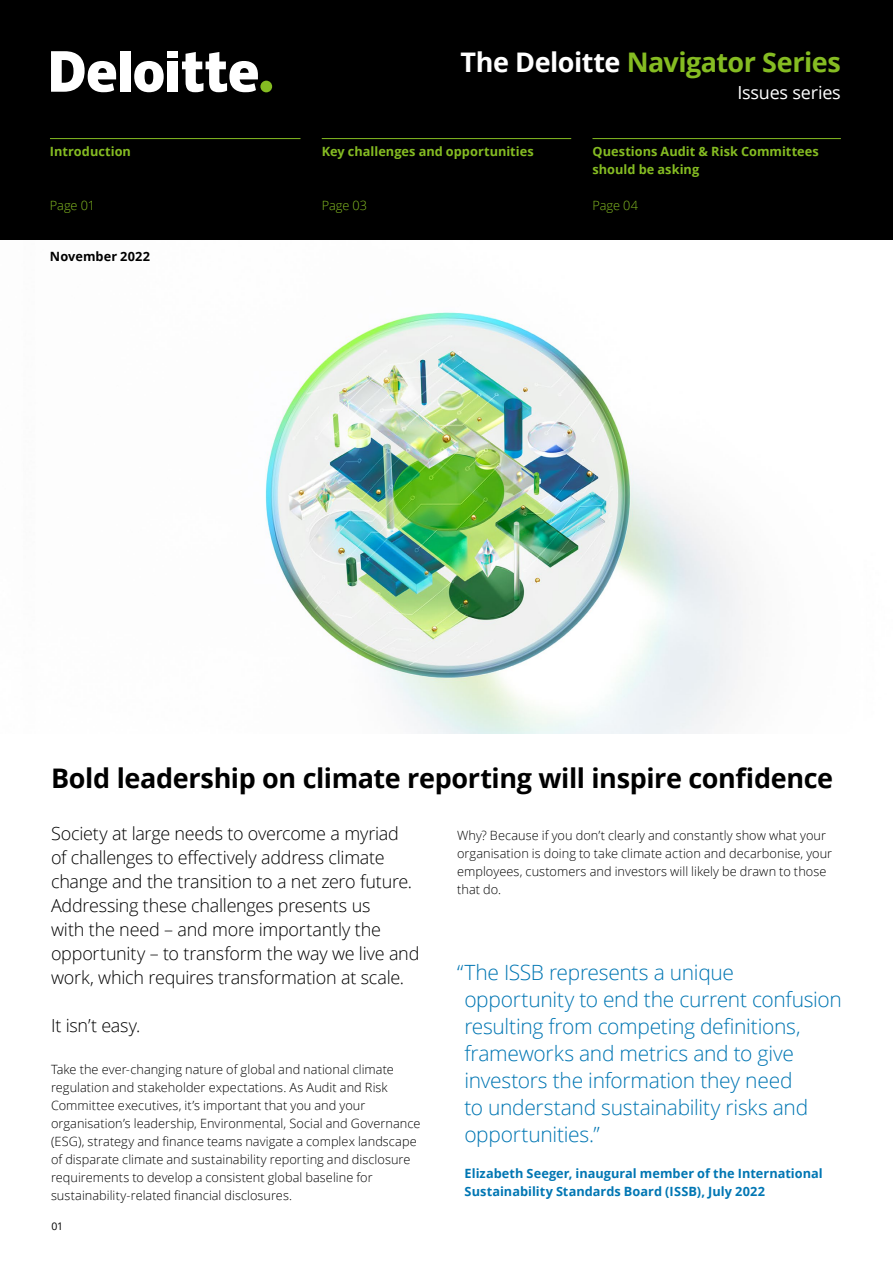
<style>
.page{position:relative;width:893px;height:1263px;background:#fff}
.page>*{position:absolute;margin:0;border:0;box-sizing:border-box;transform-origin:0 0}
.t1{font:700 27px "Open Sans";letter-spacing:-.015em;color:#000}
.t2{font:700 27px "Open Sans";letter-spacing:-.02em;color:#85bc22}
.t3{font:300 21px/27px "Open Sans";letter-spacing:-.015em;color:#0076b3}
.t4{font:300 18px/24px "Open Sans";letter-spacing:-.015em;color:#000}
.t5{font:18px "Open Sans";letter-spacing:-.01em;color:#fff}
.t6{font:300 12.75px/18px "Open Sans";letter-spacing:.005em;color:#000}
.t7{font:700 12.75px/18px "Open Sans";letter-spacing:.005em;color:#0076b3}
.t8{font:700 12.75px/18px "Open Sans";color:#85bc22}
.t9{font:300 12.75px "Open Sans";letter-spacing:-.01em;color:#85bc22}
.t10{font:700 12.75px "Open Sans";letter-spacing:.005em;color:#000}
.t11{font:10.5px "Open Sans";color:#000}
.s1{color:#fff}
</style>
<div class="page">
<div style="left:0;top:0;width:893px;height:240px;background:#000"></div>
<div style="left:260px;top:81px;width:12px;height:11px;background:#85bc22;border-radius:50%"></div>
<div style="left:120px;top:51px;width:10px;height:41px;background:#fff"></div>
<svg style="left:134px;top:61px;width:30px;height:31px"></svg>
<div style="left:168px;top:61px;width:10px;height:31px;background:#fff"></div>
<div style="left:168px;top:51px;width:10px;height:7px;background:#fff"></div>
<svg style="left:182px;top:52px;width:76px;height:40px"></svg>
<svg style="left:51px;top:51px;width:65px;height:41px"></svg>
<hr style="left:50px;top:138px;width:250px;height:1px;background:#85bc22">
<hr style="left:322px;top:138px;width:249px;height:1px;background:#85bc22">
<hr style="left:592px;top:138px;width:249px;height:1px;background:#85bc22">
<img style="left:265px;top:312px;width:478px;height:421px">
<p class="t8" style="left:50px;top:142px;width:83px">Introduction</p>
<p class="t9" style="left:50px;top:196px;width:47px">Page 01</p>
<p class="t10" style="left:50px;top:247px;width:102px">November 2022</p>
<h1 class="t2" style="left:461px;top:43px;width:382px"><span class="s1">The Deloitte</span> Navigator Series</h1>
<h3 class="t5" style="left:737px;top:80px;width:105px">Issues series</h3>
<p class="t8" style="left:322px;top:142px;width:214px">Key challenges and opportunities</p>
<p class="t9" style="left:322px;top:196px;width:47px">Page 03</p>
<p class="t8" style="left:592px;top:142px;width:228px">Questions Audit &amp; Risk Committees should be asking</p>
<p class="t9" style="left:592px;top:196px;width:47px">Page 04</p>
<h1 class="t1" style="left:51px;top:759px;width:784px">Bold leadership on climate reporting will inspire confidence</h1>
<p class="t4" style="left:51px;top:821px;width:370px">Society at large needs to overcome a myriad<br>of challenges to effectively address climate change and the transition to a net zero future.<br>Addressing these challenges presents us<br>with the need – and more importantly the opportunity – to transform the way we live and work, which requires transformation at scale.</p>
<h3 class="t4" style="left:51px;top:1013px;width:91px">It isn’t easy.</h3>
<p class="t6" style="left:51px;top:1060px;width:371px">Take the ever-changing nature of global and national climate regulation and stakeholder expectations. As Audit and Risk Committee executives, it’s important that you and your organisation’s leadership, Environmental, Social and Governance (ESG), strategy and finance teams navigate a complex landscape of disparate climate and sustainability reporting and disclosure requirements to develop a consistent global baseline for sustainability-related financial disclosures.</p>
<p class="t11" style="left:51px;top:1219px;width:13px">01</p>
<p class="t6" style="left:457px;top:826px;width:377px">Why? Because if you don’t clearly and constantly show what your organisation is doing to take climate action and decarbonise, your employees, customers and investors will likely be drawn to those that do.</p>
<p class="t3" style="left:464px;top:958px;width:379px;text-indent:-7px">“The ISSB represents a unique opportunity to end the current confusion resulting from competing definitions, frameworks and metrics and to give investors the information they need<br>to understand sustainability risks and opportunities.”</p>
<p class="t7" style="left:465px;top:1164px;width:360px">Elizabeth Seeger, inaugural member of the International<br>Sustainability Standards Board (ISSB), July 2022</p>
</div>
